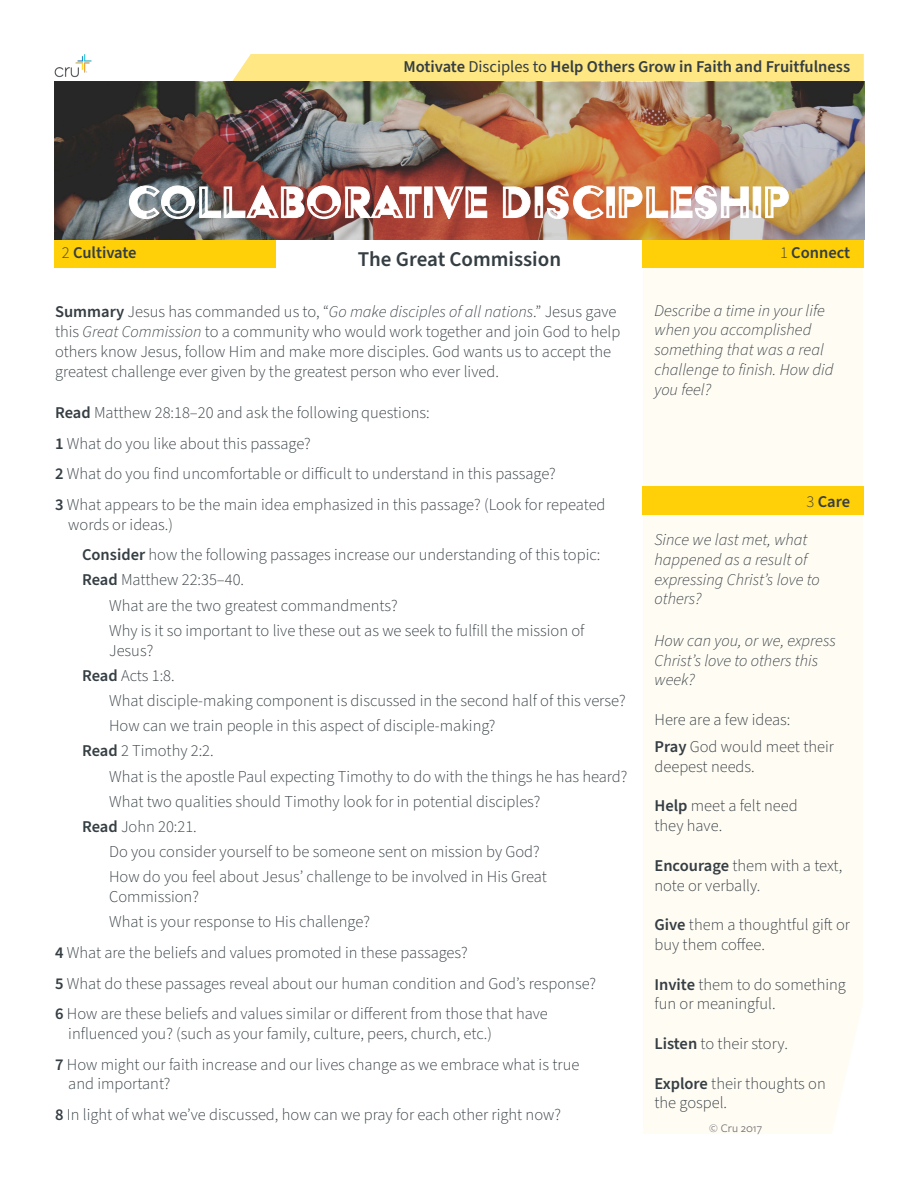
<style>
.page{position:relative;width:918px;height:1188px;background:#fff}
.page>*{position:absolute;margin:0;border:0;box-sizing:border-box;transform-origin:0 0}
.t1{font:51px "Acier BAT Text Noir";color:#fff}
.t2{font:600 21px "Source Sans Pro";color:#353e43}
.t3{font:300 16.5px/19.8px "Source Sans Pro";color:#353e43}
.body_text{font:italic 300 16.5px/19.8px "Source Sans Pro";color:#353e43}
.t4{font:600 16.5px "Source Sans Pro";color:#353e43}
.t5{font:12px "Freight Sans Pro";color:#717074}
.s1{font-weight:400}
.s2{font-weight:300}
.s3{font-weight:600}
.s4{font-style:italic}
</style>
<div class="page">
<div style="left:643px;top:242px;width:220px;height:891px;background:#fffcf3"></div>
<div style="left:232px;top:54px;width:632px;height:28px;background:#ffe783"></div>
<div style="left:54px;top:239px;width:221px;height:28px;background:#ffcf07"></div>
<div style="left:642px;top:239px;width:222px;height:28px;background:#ffcf07"></div>
<img style="left:54px;top:54px;width:41px;height:28px">
<svg style="left:824px;top:1007px;width:39px;height:127px"></svg>
<img style="left:55px;top:82px;width:810px;height:158px">
<img style="left:129px;top:185px;width:660px;height:53px">
<div style="left:642px;top:487px;width:222px;height:28px;background:#ffcf07"></div>
<p class="t4" style="left:403px;top:56px;width:448px">Motivate <span class="s1">Disciples to</span> Help Others Grow in Faith and Fruitfulness</p>
<p class="t1" style="left:127px;top:175px;width:665px">COLLABORATIVE DISCIPLESHIP</p>
<p class="t4" style="left:62px;top:241px;width:76px"><span class="s2">2</span> Cultivate</p>
<p class="t2" style="left:358px;top:245px;width:205px">The Great Commission</p>
<p class="t4" style="left:780px;top:242px;width:72px"><span class="s2">1</span> Connect</p>
<p class="t3" style="left:55px;top:302px;width:567px"><span class="s3">Summary</span> Jesus has commanded us to, “<span class="s4">Go make disciples of all nations</span>.” Jesus gave this <span class="s4">Great Commission</span> to a community who would work together and join God to help others know Jesus, follow Him and make more disciples. God wants us to accept the greatest challenge ever given by the greatest person who ever lived.</p>
<p class="t3" style="left:55px;top:403px;width:376px"><span class="s3">Read</span> Matthew 28:18–20 and ask the following questions:</p>
<p class="t3" style="left:55px;top:434px;width:257px"><span class="s3">1</span> What do you like about this passage?</p>
<p class="t3" style="left:55px;top:464px;width:502px"><span class="s3">2</span> What do you find uncomfortable or difficult to understand in this passage?</p>
<p class="t3" style="left:68px;top:495px;width:539px;text-indent:-13px"><span class="s3">3</span> What appears to be the main idea emphasized in this passage? (Look for repeated words or ideas.)</p>
<p class="t3" style="left:82px;top:545px;width:520px"><span class="s3">Consider</span> how the following passages increase our understanding of this topic:</p>
<p class="t3" style="left:82px;top:570px;width:164px"><span class="s3">Read</span> Matthew 22:35–40.</p>
<p class="t3" style="left:109px;top:596px;width:290px">What are the two greatest commandments?</p>
<p class="t3" style="left:109px;top:621px;width:477px">Why is it so important to live these out as we seek to fulfill the mission of<br>Jesus?</p>
<p class="t3" style="left:82px;top:666px;width:94px"><span class="s3">Read</span> Acts 1:8.</p>
<p class="t3" style="left:109px;top:691px;width:518px">What disciple-making component is discussed in the second half of this verse?</p>
<p class="t3" style="left:109px;top:716px;width:388px">How can we train people in this aspect of disciple-making?</p>
<p class="t3" style="left:82px;top:741px;width:133px"><span class="s3">Read</span> 2 Timothy 2:2.</p>
<p class="t3" style="left:109px;top:767px;width:520px">What is the apostle Paul expecting Timothy to do with the things he has heard?</p>
<p class="t3" style="left:109px;top:792px;width:433px">What two qualities should Timothy look for in potential disciples?</p>
<p class="t3" style="left:82px;top:817px;width:116px"><span class="s3">Read</span> John 20:21.</p>
<p class="t3" style="left:109px;top:842px;width:432px">Do you consider yourself to be someone sent on mission by God?</p>
<p class="t3" style="left:109px;top:867px;width:439px">How do you feel about Jesus’ challenge to be involved in His Great<br>Commission?</p>
<p class="t3" style="left:109px;top:912px;width:262px">What is your response to His challenge?</p>
<p class="t3" style="left:55px;top:943px;width:414px"><span class="s3">4</span> What are the beliefs and values promoted in these passages?</p>
<p class="t3" style="left:55px;top:974px;width:543px"><span class="s3">5</span> What do these passages reveal about our human condition and God’s response?</p>
<p class="t3" style="left:68px;top:1004px;width:481px;text-indent:-13px"><span class="s3">6</span> How are these beliefs and values similar or different from those that have influenced you? (such as your family, culture, peers, church, etc.)</p>
<p class="t3" style="left:68px;top:1055px;width:513px;text-indent:-13px"><span class="s3">7</span> How might our faith increase and our lives change as we embrace what is true and important?</p>
<p class="t3" style="left:55px;top:1105px;width:507px"><span class="s3">8</span> In light of what we’ve discussed, how can we pray for each other right now?</p>
<p class="body_text" style="left:654px;top:301px;width:181px">Describe a time in your life when you accomplished something that was a real challenge to finish. How did you feel?</p>
<p class="t4" style="left:807px;top:490px;width:45px"><span class="s2">3</span> Care</p>
<p class="body_text" style="left:654px;top:530px;width:167px">Since we last met, what happened as a result of expressing Christ’s love to others?</p>
<p class="body_text" style="left:654px;top:631px;width:183px">How can you, or we, express<br>Christ’s love to others this week?</p>
<p class="t3" style="left:654px;top:710px;width:138px">Here are a few ideas:</p>
<p class="t3" style="left:654px;top:737px;width:181px"><span class="s3">Pray</span> God would meet their deepest needs.</p>
<p class="t3" style="left:654px;top:797px;width:145px"><span class="s3">Help</span> meet a felt need</p>
<p class="t3" style="left:654px;top:816px;width:69px">they have.</p>
<p class="t3" style="left:654px;top:856px;width:190px"><span class="s3">Encourage</span> them with a text, note or verbally.</p>
<p class="t3" style="left:654px;top:915px;width:197px"><span class="s3">Give</span> them a thoughtful gift or buy them coffee.</p>
<p class="t3" style="left:654px;top:975px;width:193px"><span class="s3">Invite</span> them to do something fun or meaningful.</p>
<p class="t3" style="left:654px;top:1034px;width:135px"><span class="s3">Listen</span> to their story.</p>
<p class="t3" style="left:654px;top:1074px;width:173px"><span class="s3">Explore</span> their thoughts on</p>
<p class="t3" style="left:654px;top:1094px;width:74px">the gospel.</p>
<p class="t5" style="left:709px;top:1120px;width:54px">© Cru 2017</p>
</div>
